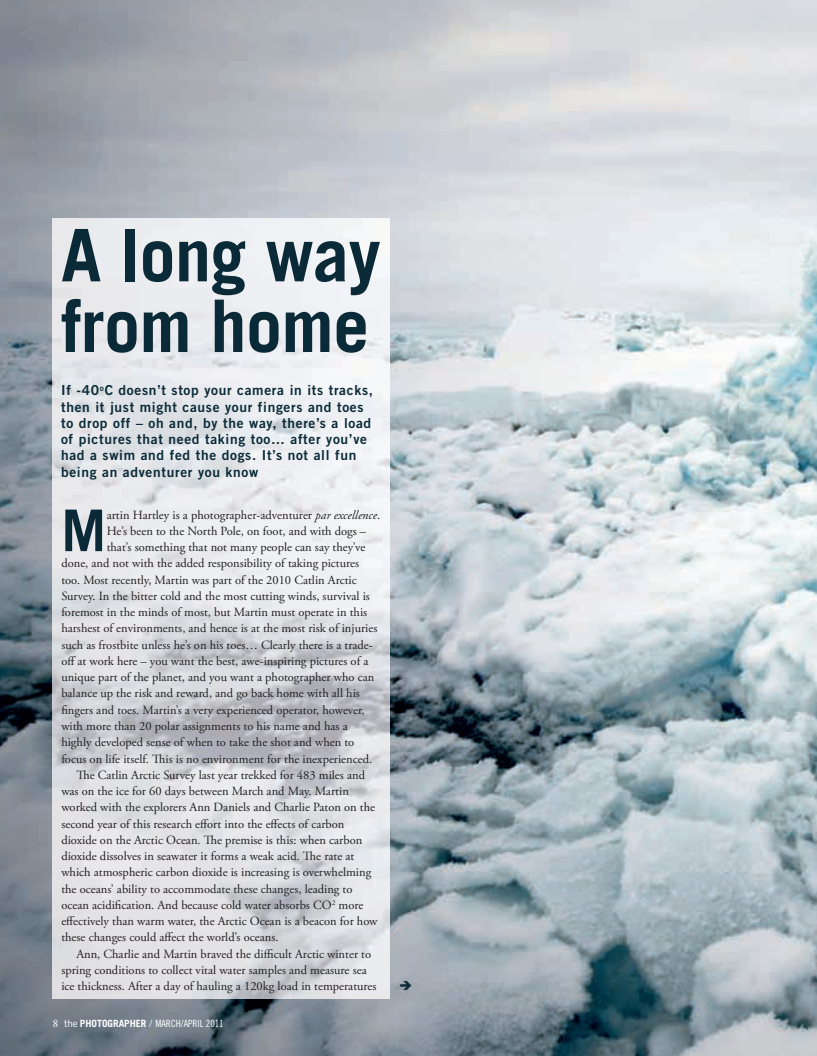
<style>
.page{position:relative;width:817px;height:1056px;background:#fff}
.page>*{position:absolute;margin:0;border:0;box-sizing:border-box;transform-origin:0 0}
.t1{font:700 72.5px/70.6px "Trade Gothic";letter-spacing:-.01em;color:#0a2a37}
.t2{font:700 57.5px "Trade Gothic";color:#0a2a37}
.t3{font:13.75px/16.2px "Trade Gothic Bold Two";letter-spacing:.05em;color:#0a2a37}
.t4{font:12.5px "Adobe Garamond Pro";color:#231f20}
.t5{font:10px "Trade Gothic Cond Eighteen";color:#fff}
.s1{font-style:italic}
.s2{font-family:"Garamond Premr Pro";font-size:11.25px}
.s3{font-family:"Trade Gothic"}
.s4{font-family:"Trade Gothic";font-weight:700}
</style>
<div class="page">
<img style="left:0;top:0;width:817px;height:1055px">
<img style="left:53px;top:218px;width:337px;height:780px">
<svg style="left:400px;top:980px;width:11px;height:10px"></svg>
<h1 class="t1" style="left:61px;top:227px;width:321px">A long way from home</h1>
<p class="t3" style="left:61px;top:383px;width:313px">If -40<sup>o</sup>C doesn’t stop your camera in its tracks, then it just might cause your fingers and toes to drop off – oh and, by the way, there’s a load of pictures that need taking too… after you’ve had a swim and fed the dogs. It’s not all fun being an adventurer you know</p>
<h2 class="t2" style="left:61px;top:509px;width:46px">M</h2>
<p class="t4" style="left:107px;top:509px;width:275px">artin Hartley is a photographer-adventurer <span class="s1">par excellence</span>.</p>
<p class="t4" style="left:107px;top:526px;width:261px">He’s been to the North Pole, on foot, and with dogs –</p>
<p class="t4" style="left:107px;top:542px;width:260px">that’s something that not many people can say they’ve</p>
<p class="t4" style="left:61px;top:558px;width:299px">done, and not with the added responsibility of taking pictures</p>
<p class="t4" style="left:61px;top:574px;width:297px">too. Most recently, Martin was part of the 2010 Catlin Arctic</p>
<p class="t4" style="left:61px;top:591px;width:310px">Survey. In the bitter cold and the most cutting winds, survival is</p>
<p class="t4" style="left:61px;top:607px;width:307px">foremost in the minds of most, but Martin must operate in this</p>
<p class="t4" style="left:61px;top:623px;width:318px">harshest of environments, and hence is at the most risk of injuries</p>
<p class="t4" style="left:61px;top:639px;width:313px">such as frostbite unless he’s on his toes… Clearly there is a trade-</p>
<p class="t4" style="left:61px;top:656px;width:309px">off at work here – you want the best, awe-inspiring pictures of a</p>
<p class="t4" style="left:61px;top:672px;width:314px">unique part of the planet, and you want a photographer who can</p>
<p class="t4" style="left:61px;top:688px;width:300px">balance up the risk and reward, and go back home with all his</p>
<p class="t4" style="left:61px;top:704px;width:305px">fingers and toes. Martin’s a very experienced operator, however,</p>
<p class="t4" style="left:61px;top:721px;width:288px">with more than 20 polar assignments to his name and has a</p>
<p class="t4" style="left:61px;top:737px;width:294px">highly developed sense of when to take the shot and when to</p>
<p class="t4" style="left:61px;top:753px;width:312px">focus on life itself. This is no environment for the inexperienced.</p>
<p class="t4" style="left:76px;top:769px;width:290px">The Catlin Arctic Survey last year trekked for 483 miles and</p>
<p class="t4" style="left:61px;top:786px;width:289px">was on the ice for 60 days between March and May. Martin</p>
<p class="t4" style="left:61px;top:802px;width:315px">worked with the explorers Ann Daniels and Charlie Paton on the</p>
<p class="t4" style="left:61px;top:818px;width:285px">second year of this research effort into the effects of carbon</p>
<p class="t4" style="left:61px;top:834px;width:302px">dioxide on the Arctic Ocean. The premise is this: when carbon</p>
<p class="t4" style="left:61px;top:851px;width:294px">dioxide dissolves in seawater it forms a weak acid. The rate at</p>
<p class="t4" style="left:61px;top:867px;width:311px">which atmospheric carbon dioxide is increasing is overwhelming</p>
<p class="t4" style="left:61px;top:883px;width:293px">the oceans’ ability to accommodate these changes, leading to</p>
<p class="t4" style="left:61px;top:899px;width:304px">ocean acidification. And because cold water absorbs CO<sup>2</sup> more</p>
<p class="t4" style="left:61px;top:916px;width:318px">effectively than warm water, the Arctic Ocean is a beacon for how</p>
<p class="t4" style="left:61px;top:932px;width:219px">these changes could affect the world’s oceans.</p>
<p class="t4" style="left:76px;top:948px;width:296px">Ann, Charlie and Martin braved the difficult Arctic winter to</p>
<p class="t4" style="left:61px;top:964px;width:307px">spring conditions to collect vital water samples and measure sea</p>
<p class="t4" style="left:61px;top:981px;width:317px">ice thickness. After a day of hauling a 120kg load in temperatures</p>
<p class="t5" style="left:53px;top:1019px;width:172px"><span class="s2">8</span> <span class="s3">the</span> <span class="s4">PHOTOGRAPHER</span> <span class="s3">/</span> MARCH/APRIL 2011</p>
</div>
